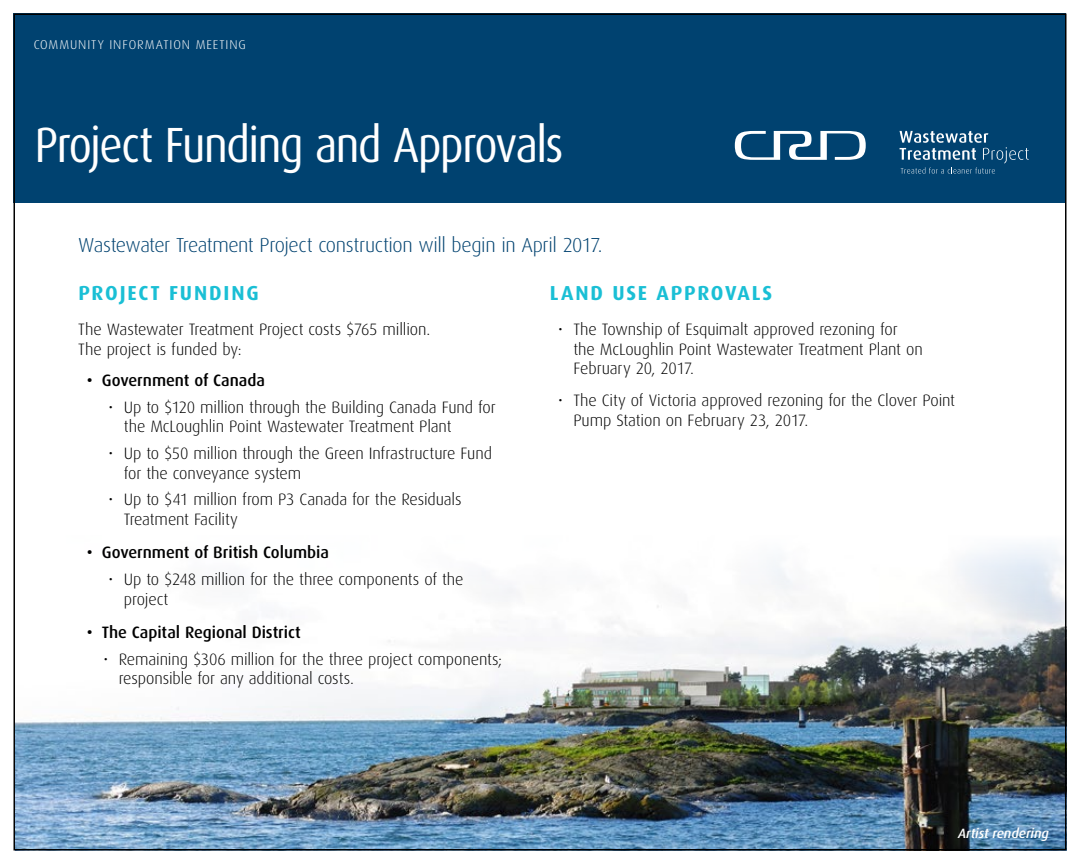
<style>
.page{position:relative;width:1080px;height:864px;background:#fff}
.page>*{position:absolute;margin:0;border:0;box-sizing:border-box;transform-origin:0 0}
.t1{font:49.5px "Dax OT";letter-spacing:-.03em;color:#fff;scale:.9 1}
.t2{font:300 20.25px "Dax OT";letter-spacing:-.02em;color:#004270}
.t3{font:700 20.25px "Dax OT";letter-spacing:.09em;color:#1abfd5}
.t4{font:300 16.5px/19.8px "Dax OT";letter-spacing:-.01em;color:#000}
.t5{font:500 16.5px "Dax OT";letter-spacing:-.005em;color:#000}
.t6{font:italic 500 13.5px "Dax OT";letter-spacing:-.005em;color:#fff}
.t7{font:300 12.75px "Dax OT";letter-spacing:.07em;color:#fff}
</style>
<div class="page">
<div style="left:14px;top:14px;width:1052px;height:189px;background:#004270"></div>
<div style="left:13px;top:14px;width:1053px;height:60px;background:#004270"></div>
<img style="left:17px;top:545px;width:1046px;height:302px">
<svg style="left:735px;top:131px;width:131px;height:29px"></svg>
<svg style="left:900px;top:131px;width:129px;height:43px"></svg>
<p class="t7" style="left:34px;top:32px;width:214px">COMMUNITY INFORMATION MEETING</p>
<h1 class="t1" style="left:35px;top:98px;width:589px">Project Funding and Approvals</h1>
<p class="t2" style="left:78px;top:225px;width:526px">Wastewater Treatment Project construction will begin in April 2017.</p>
<p class="t3" style="left:78px;top:273px;width:182px">PROJECT FUNDING</p>
<p class="t4" style="left:78px;top:316px;width:354px">The Wastewater Treatment Project costs $765 million.<br>The project is funded by:</p>
<p class="t5" style="left:87px;top:365px;width:180px">• Government of Canada</p>
<p class="t4" style="left:124px;top:394px;width:374px;text-indent:-15px">• Up to $120 million through the Building Canada Fund for the McLoughlin Point Wastewater Treatment Plant</p>
<p class="t4" style="left:124px;top:440px;width:370px;text-indent:-15px">• Up to $50 million through the Green Infrastructure Fund for the conveyance system</p>
<p class="t4" style="left:124px;top:487px;width:339px;text-indent:-15px">• Up to $41 million from P3 Canada for the Residuals<br>Treatment Facility</p>
<p class="t5" style="left:87px;top:537px;width:244px">• Government of British Columbia</p>
<p class="t4" style="left:124px;top:566px;width:341px;text-indent:-15px">• Up to $248 million for the three components of the project</p>
<p class="t5" style="left:87px;top:617px;width:216px">• The Capital Regional District</p>
<p class="t4" style="left:119px;top:646px;width:385px;text-indent:-15px">• Remaining $306 million for the three project components; responsible for any additional costs.</p>
<p class="t3" style="left:550px;top:273px;width:224px">LAND USE APPROVALS</p>
<p class="t4" style="left:573px;top:316px;width:351px;text-indent:-15px">• The Township of Esquimalt approved rezoning for the McLoughlin Point Wastewater Treatment Plant on<br>February 20, 2017.</p>
<p class="t4" style="left:573px;top:387px;width:383px;text-indent:-15px">• The City of Victoria approved rezoning for the Clover Point<br>Pump Station on February 23, 2017.</p>
<p class="t6" style="left:958px;top:820px;width:92px">Artist rendering</p>
</div>
